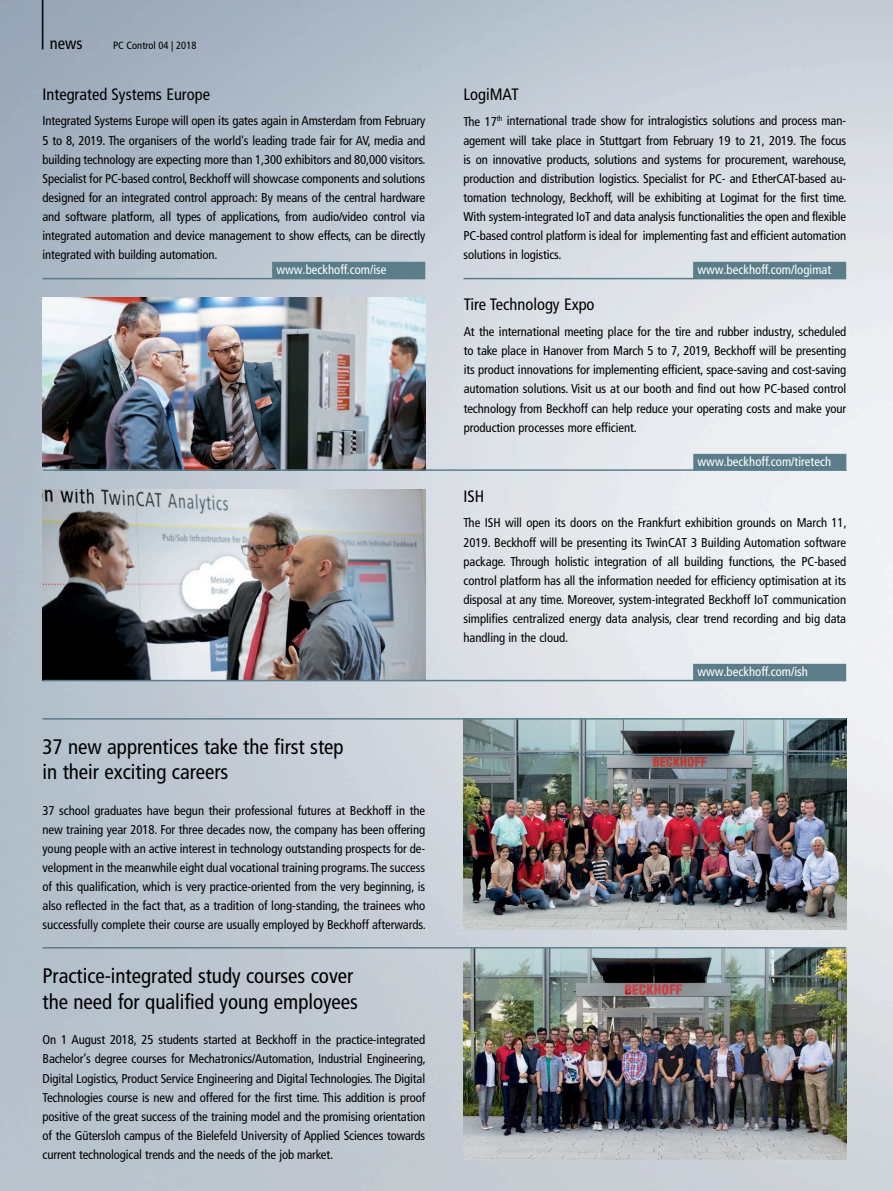
<style>
.page{position:relative;width:893px;height:1191px;background:#fff}
.page>*{position:absolute;margin:0;border:0;box-sizing:border-box;transform-origin:0 0}
.t1{font:300 condensed 61.8px "Frutiger LT Pro";color:#000;scale:.49 1}
.t2{font:condensed 21px/25.5px "Frutiger LT Pro";color:#000}
.t3{font:condensed 16.5px "Frutiger LT Pro";color:#000}
.t4{font:condensed 12.75px/19.2px "Frutiger LT Pro";letter-spacing:-.01em;color:#000;text-align:justify}
.t5{font:condensed 12.75px "Frutiger LT Pro";color:#fff}
.t6{font:condensed 10.5px "Frutiger LT Pro";color:#000}
</style>
<div class="page">
<img style="left:0;top:0;width:893px;height:1191px">
<img style="left:43px;top:489px;width:383px;height:191px">
<div style="left:272px;top:262px;width:153px;height:16px;background:#5b7d8a"></div>
<div style="left:693px;top:262px;width:153px;height:16px;background:#5b7d8a"></div>
<hr style="left:43px;top:278px;width:382px;height:1px;background:#5b7d8a">
<hr style="left:463px;top:278px;width:383px;height:1px;background:#5b7d8a">
<img style="left:463px;top:719px;width:383px;height:210px">
<img style="left:463px;top:948px;width:383px;height:211px">
<hr style="left:43px;top:718px;width:803px;height:1px;background:#5b7d8a">
<hr style="left:43px;top:680px;width:803px;height:1px;background:#5b7d8a">
<hr style="left:43px;top:947px;width:803px;height:1px;background:#5b7d8a">
<img style="left:43px;top:298px;width:382px;height:171px">
<div style="left:693px;top:454px;width:153px;height:16px;background:#5b7d8a"></div>
<hr style="left:43px;top:469px;width:804px;height:2px;background:#5b7d8a">
<div style="left:693px;top:664px;width:153px;height:16px;background:#5b7d8a"></div>
<hr style="left:463px;top:753px;width:383px;height:2px;background:#5b7d8a">
<h1 class="t1" style="left:39px;top:-23px;width:15px">|</h1>
<p class="t3" style="left:50px;top:34px;width:34px">news</p>
<p class="t6" style="left:113px;top:39px;width:85px">PC Control 04 | 2018</p>
<p class="t3" style="left:43px;top:84px;width:169px">Integrated Systems Europe</p>
<p class="t3" style="left:463px;top:84px;width:57px">LogiMAT</p>
<p class="t4" style="left:43px;top:112px;width:385px">Integrated Systems Europe will open its gates again in Amsterdam from February 5 to 8, 2019. The organisers of the world's leading trade fair for AV, media and building technology are expecting more than 1,300 exhibitors and 80,000 visitors.<br>Specialist for PC-based control, Beckhoff will showcase components and solutions designed for an integrated control approach: By means of the central hardware and software platform, all types of applications, from audio/video control via integrated automation and device management to show effects, can be directly integrated with building automation.</p>
<p class="t4" style="left:463px;top:112px;width:385px">The 17<sup>th</sup> international trade show for intralogistics solutions and process man&shy;agement will take place in Stuttgart from February 19 to 21, 2019. The focus is on innovative products, solutions and systems for procurement, warehouse, production and distribution logistics. Specialist for PC- and EtherCAT-based au&shy;tomation technology, Beckhoff, will be exhibiting at Logimat for the first time.<br>With system-integrated IoT and data analysis functionalities the open and flexible PC-based control platform is ideal for implementing fast and efficient automation solutions in logistics.</p>
<p class="t5" style="left:276px;top:262px;width:112px">www.beckhoff.com/ise</p>
<p class="t5" style="left:697px;top:262px;width:135px">www.beckhoff.com/logimat</p>
<p class="t3" style="left:464px;top:295px;width:132px">Tire Technology Expo</p>
<p class="t4" style="left:464px;top:322px;width:384px">At the international meeting place for the tire and rubber industry, scheduled to take place in Hanover from March 5 to 7, 2019, Beckhoff will be presenting its product innovations for implementing efficient, space-saving and cost-saving automation solutions. Visit us at our booth and find out how PC-based control technology from Beckhoff can help reduce your operating costs and make your production processes more efficient.</p>
<p class="t3" style="left:463px;top:486px;width:22px">ISH</p>
<p class="t5" style="left:697px;top:454px;width:135px">www.beckhoff.com/tiretech</p>
<p class="t4" style="left:463px;top:513px;width:385px">The ISH will open its doors on the Frankfurt exhibition grounds on March 11, 2019. Beckhoff will be presenting its TwinCAT 3 Building Automation software package. Through holistic integration of all building functions, the PC-based control platform has all the information needed for efficiency optimisation at its disposal at any time. Moreover, system-integrated Beckhoff IoT communication simplifies centralized energy data analysis, clear trend recording and big data handling in the cloud.</p>
<h2 class="t2" style="left:43px;top:734px;width:303px">37 new apprentices take the first step in their exciting careers</h2>
<p class="t4" style="left:43px;top:800px;width:385px">37 school graduates have begun their professional futures at Beckhoff in the new training year 2018. For three decades now, the company has been offering young people with an active interest in technology outstanding prospects for de&shy;velopment in the meanwhile eight dual vocational training programs. The success of this qualification, which is very practice-oriented from the very beginning, is also reflected in the fact that, as a tradition of long-standing, the trainees who successfully complete their course are usually employed by Beckhoff afterwards.</p>
<h2 class="t2" style="left:43px;top:963px;width:317px">Practice-integrated study courses cover the need for qualified young employees</h2>
<p class="t4" style="left:43px;top:1030px;width:385px">On 1 August 2018, 25 students started at Beckhoff in the practice-integrated Bachelor’s degree courses for Mechatronics/Automation, Industrial Engineering, Digital Logistics, Product Service Engineering and Digital Technologies. The Digital Technologies course is new and offered for the first time. This addition is proof positive of the great success of the training model and the promising orientation of the Gütersloh campus of the Bielefeld University of Applied Sciences towards current technological trends and the needs of the job market.</p>
<p class="t5" style="left:697px;top:664px;width:112px">www.beckhoff.com/ish</p>
</div>
